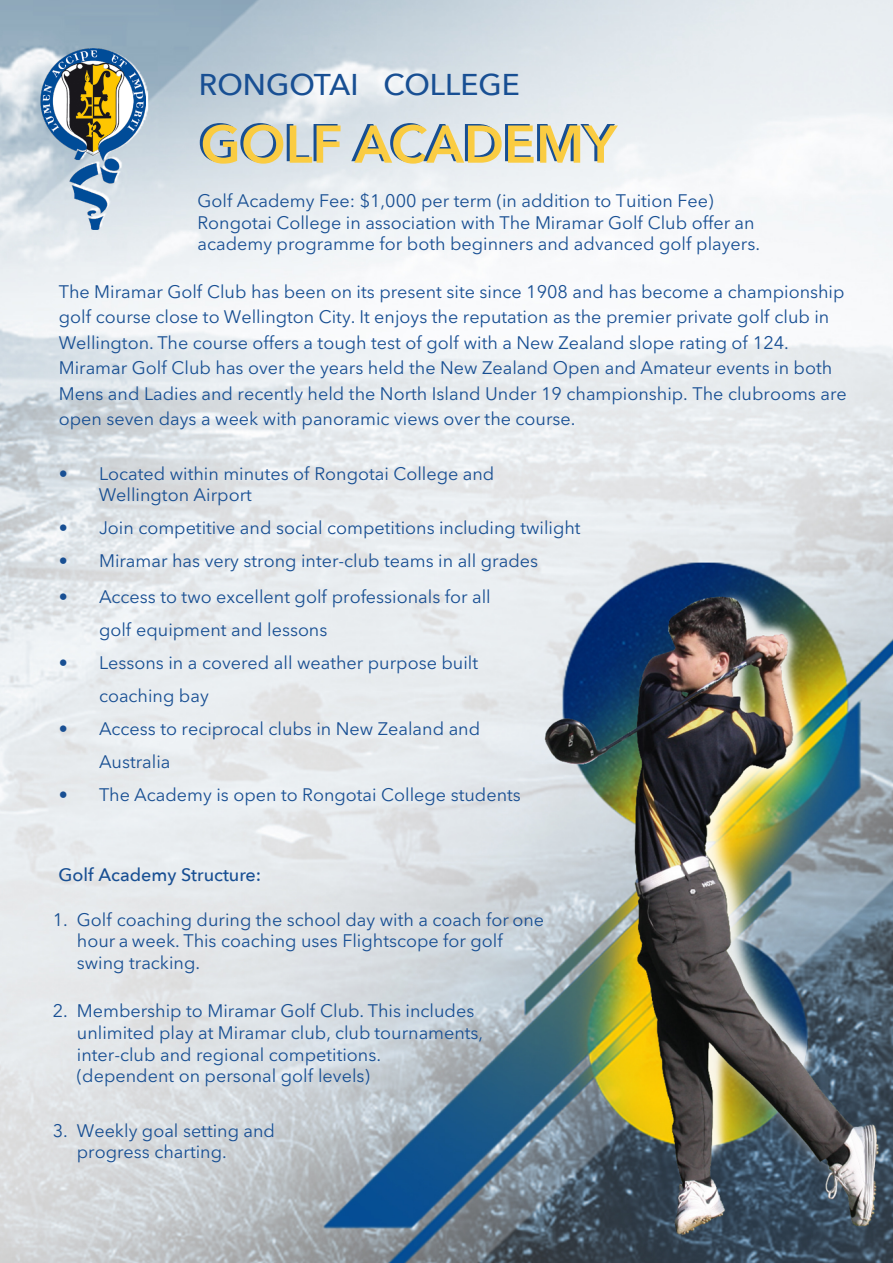
<style>
.page{position:relative;width:893px;height:1263px;background:#fff}
.page>*{position:absolute;margin:0;border:0;box-sizing:border-box;transform-origin:0 0}
.t1{font:600 52.5px "Avenir Next";color:#184f93}
.t2{font:500 30px "Avenir Next";color:#184f93}
.t3{font:18px/21.6px "Avenir Next Cyr";color:#184f93}
.t4{font:500 18px "Avenir Next";color:#184f93}
.s1{font-family:"Avenir Next"}
</style>
<div class="page">
<img style="left:0;top:0;width:893px;height:1263px">
<img style="left:40px;top:49px;width:106px;height:181px">
<p class="t2" style="left:199px;top:59px;width:322px">RONGOTAI COLLEGE</p>
<p class="t1" style="left:197px;top:98px;width:418px">GOLF ACADEMY</p>
<p class="t3" style="left:197px;top:190px;width:564px">Golf Academy Fee: $1,000 per term (in addition to Tuition Fee)<br>Rongotai College in association with The Miramar Golf Club offer an academy programme for both beginners and advanced golf players.</p>
<p class="t3" style="left:59px;top:279px;width:789px;line-height:25.5px">The Miramar Golf Club has been on its present site since 1908 and has become a championship golf course close to Wellington City. It enjoys the reputation as the premier private golf club in Wellington. The course offers a tough test of golf with a New Zealand slope rating of 124.<br>Miramar Golf Club has over the years held the New Zealand Open and Amateur events in both Mens and Ladies and recently held the North Island Under 19 championship. The clubrooms are open seven days a week with panoramic views over the course.</p>
<p class="t3" style="left:99px;top:463px;width:397px;text-indent:-40px"><span class="s1">•</span> Located within minutes of Rongotai College and<br>Wellington Airport</p>
<p class="t3" style="left:59px;top:517px;width:523px"><span class="s1">•</span> Join competitive and social competitions including twilight</p>
<p class="t3" style="left:59px;top:550px;width:481px"><span class="s1">•</span> Miramar has very strong inter-club teams in all grades</p>
<p class="t3" style="left:99px;top:580px;width:393px;line-height:33px;text-indent:-40px"><span class="s1">•</span> Access to two excellent golf professionals for all golf equipment and lessons</p>
<p class="t3" style="left:99px;top:646px;width:381px;line-height:33px;text-indent:-40px"><span class="s1">•</span> Lessons in a covered all weather purpose built coaching bay</p>
<p class="t3" style="left:99px;top:712px;width:383px;line-height:33px;text-indent:-40px"><span class="s1">•</span> Access to reciprocal clubs in New Zealand and<br>Australia</p>
<p class="t3" style="left:59px;top:784px;width:464px"><span class="s1">•</span> The Academy is open to Rongotai College students</p>
<p class="t4" style="left:58px;top:860px;width:204px">Golf Academy Structure:</p>
<p class="t3" style="left:77px;top:909px;width:469px;text-indent:-24px">1. Golf coaching during the school day with a coach for one hour a week. This coaching uses Flightscope for golf swing tracking.</p>
<p class="t3" style="left:77px;top:1000px;width:408px;text-indent:-24px">2. Membership to Miramar Golf Club. This includes unlimited play at Miramar club, club tournaments, inter-club and regional competitions.<br>(dependent on personal golf levels)</p>
<p class="t3" style="left:77px;top:1119px;width:200px;text-indent:-24px">3. Weekly goal setting and progress charting.</p>
</div>
